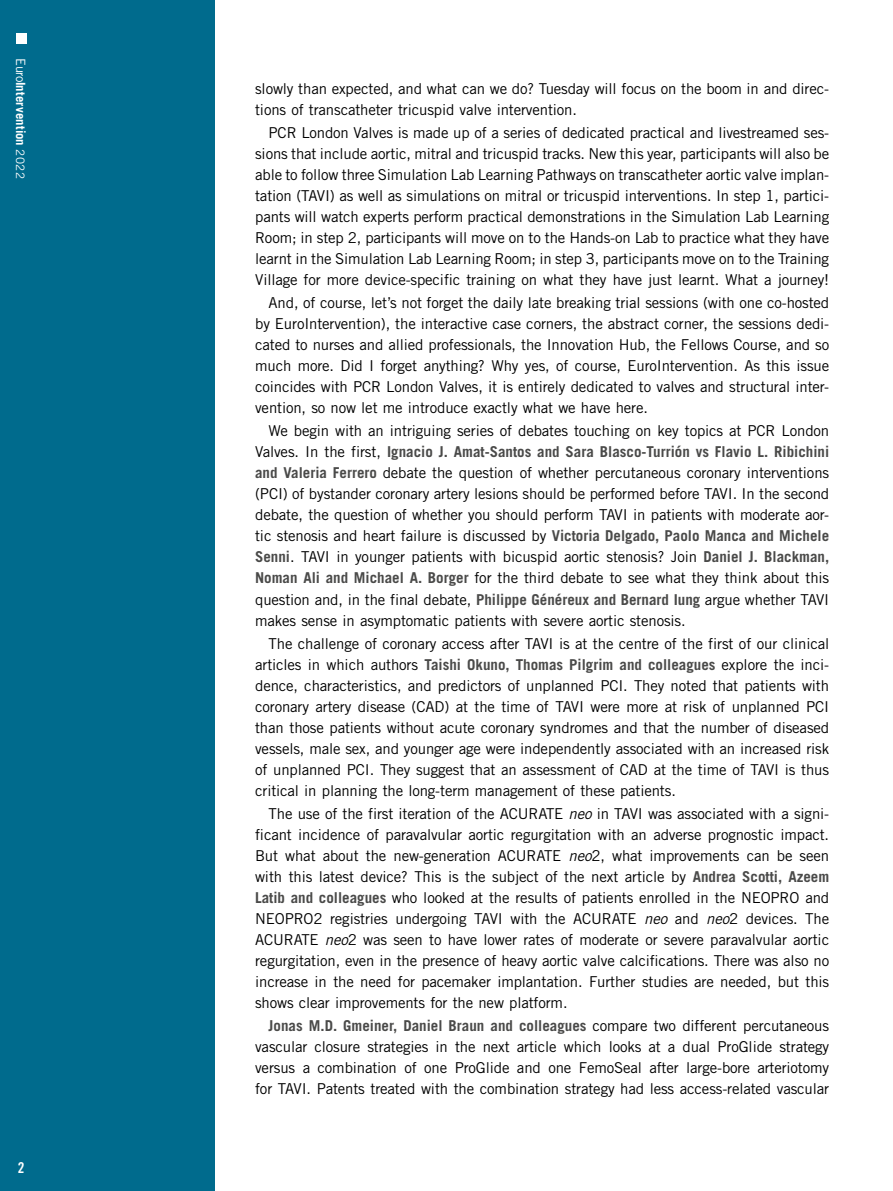
<style>
.page{position:relative;width:893px;height:1191px;background:#fff}
.page>*{position:absolute;margin:0;border:0;box-sizing:border-box;transform-origin:0 0}
.t1{font:15px/21px "Trade Gothic LT Std";letter-spacing:-.01em;color:#000;text-align:justify}
.t2{font:15px "Trade Gothic LT Std Bd Cn 20";color:#fff}
.t3{font:700 12.75px "Trade Gothic LT Std";letter-spacing:.005em;color:#fff}
.s1{font-weight:400}
.s2{font-weight:400;font-size:11.7px}
.s3{font-weight:700;color:#4a4a49}
.s4{font-style:italic}
</style>
<div class="page">
<div style="left:0;top:0;width:215px;height:1191px;background:#006b8d"></div>
<div style="left:16px;top:34px;width:10px;height:10px;background:#fff"></div>
<p class="t3" style="left:29px;top:58px;width:122px;rotate:90deg"><span class="s1">Euro</span>Intervention <span class="s2">2022</span></p>
<p class="t2" style="left:18px;top:1159px;width:8px">2</p>
<p class="t1" style="left:255px;top:78px;width:575px">slowly than expected, and what can we do? Tuesday will focus on the boom in and direc&shy;tions of transcatheter tricuspid valve intervention.</p>
<p class="t1" style="left:255px;top:122px;width:576px;text-indent:14px">PCR London Valves is made up of a series of dedicated practical and livestreamed ses&shy;sions that include aortic, mitral and tricuspid tracks. New this year, participants will also be able to follow three Simulation Lab Learning Pathways on transcatheter aortic valve implan&shy;tation (TAVI) as well as simulations on mitral or tricuspid interventions. In step 1, partici&shy;pants will watch experts perform practical demonstrations in the Simulation Lab Learning Room; in step 2, participants will move on to the Hands-on Lab to practice what they have learnt in the Simulation Lab Learning Room; in step 3, participants move on to the Training Village for more device-specific training on what they have just learnt. What a journey!</p>
<p class="t1" style="left:255px;top:292px;width:576px;text-indent:14px">And, of course, let’s not forget the daily late breaking trial sessions (with one co-hosted by EuroIntervention), the interactive case corners, the abstract corner, the sessions dedi&shy;cated to nurses and allied professionals, the Innovation Hub, the Fellows Course, and so much more. Did I forget anything? Why yes, of course, EuroIntervention. As this issue coincides with PCR London Valves, it is entirely dedicated to valves and structural inter&shy;vention, so now let me introduce exactly what we have here.</p>
<p class="t1" style="left:255px;top:420px;width:576px;text-indent:14px">We begin with an intriguing series of debates touching on key topics at PCR London Valves. In the first, <span class="s3">Ignacio J. Amat-Santos and Sara Blasco-Turrión vs Flavio L. Ribichini and Valeria Ferrero</span> debate the question of whether percutaneous coronary interventions (PCI) of bystander coronary artery lesions should be performed before TAVI. In the second debate, the question of whether you should perform TAVI in patients with moderate aor&shy;tic stenosis and heart failure is discussed by <span class="s3">Victoria Delgado, Paolo Manca and Michele Senni</span>. TAVI in younger patients with bicuspid aortic stenosis? Join <span class="s3">Daniel J. Blackman, Noman Ali and Michael A. Borger</span> for the third debate to see what they think about this question and, in the final debate, <span class="s3">Philippe Généreux and Bernard Iung</span> argue whether TAVI makes sense in asymptomatic patients with severe aortic stenosis.</p>
<p class="t1" style="left:255px;top:632px;width:576px;text-indent:14px">The challenge of coronary access after TAVI is at the centre of the first of our clinical articles in which authors <span class="s3">Taishi Okuno, Thomas Pilgrim and colleagues</span> explore the inci&shy;dence, characteristics, and predictors of unplanned PCI. They noted that patients with coronary artery disease (CAD) at the time of TAVI were more at risk of unplanned PCI than those patients without acute coronary syndromes and that the number of diseased vessels, male sex, and younger age were independently associated with an increased risk of unplanned PCI. They suggest that an assessment of CAD at the time of TAVI is thus critical in planning the long-term management of these patients.</p>
<p class="t1" style="left:255px;top:803px;width:576px;text-indent:14px">The use of the first iteration of the ACURATE <span class="s4">neo</span> in TAVI was associated with a signi&shy;ficant incidence of paravalvular aortic regurgitation with an adverse prognostic impact.<br>But what about the new-generation ACURATE <span class="s4">neo</span>2, what improvements can be seen with this latest device? This is the subject of the next article by <span class="s3">Andrea Scotti, Azeem Latib and colleagues</span> who looked at the results of patients enrolled in the NEOPRO and NEOPRO2 registries undergoing TAVI with the ACURATE <span class="s4">neo</span> and <span class="s4">neo</span>2 devices. The ACURATE <span class="s4">neo</span>2 was seen to have lower rates of moderate or severe paravalvular aortic regurgitation, even in the presence of heavy aortic valve calcifications. There was also no increase in the need for pacemaker implantation. Further studies are needed, but this shows clear improvements for the new platform.</p>
<p class="t1" style="left:255px;top:1015px;width:576px;text-indent:14px"><span class="s3">Jonas M.D. Gmeiner, Daniel Braun and colleagues</span> compare two different percutaneous vascular closure strategies in the next article which looks at a dual ProGlide strategy versus a combination of one ProGlide and one FemoSeal after large-bore arteriotomy for TAVI. Patents treated with the combination strategy had less access-related vascular</p>
</div>
